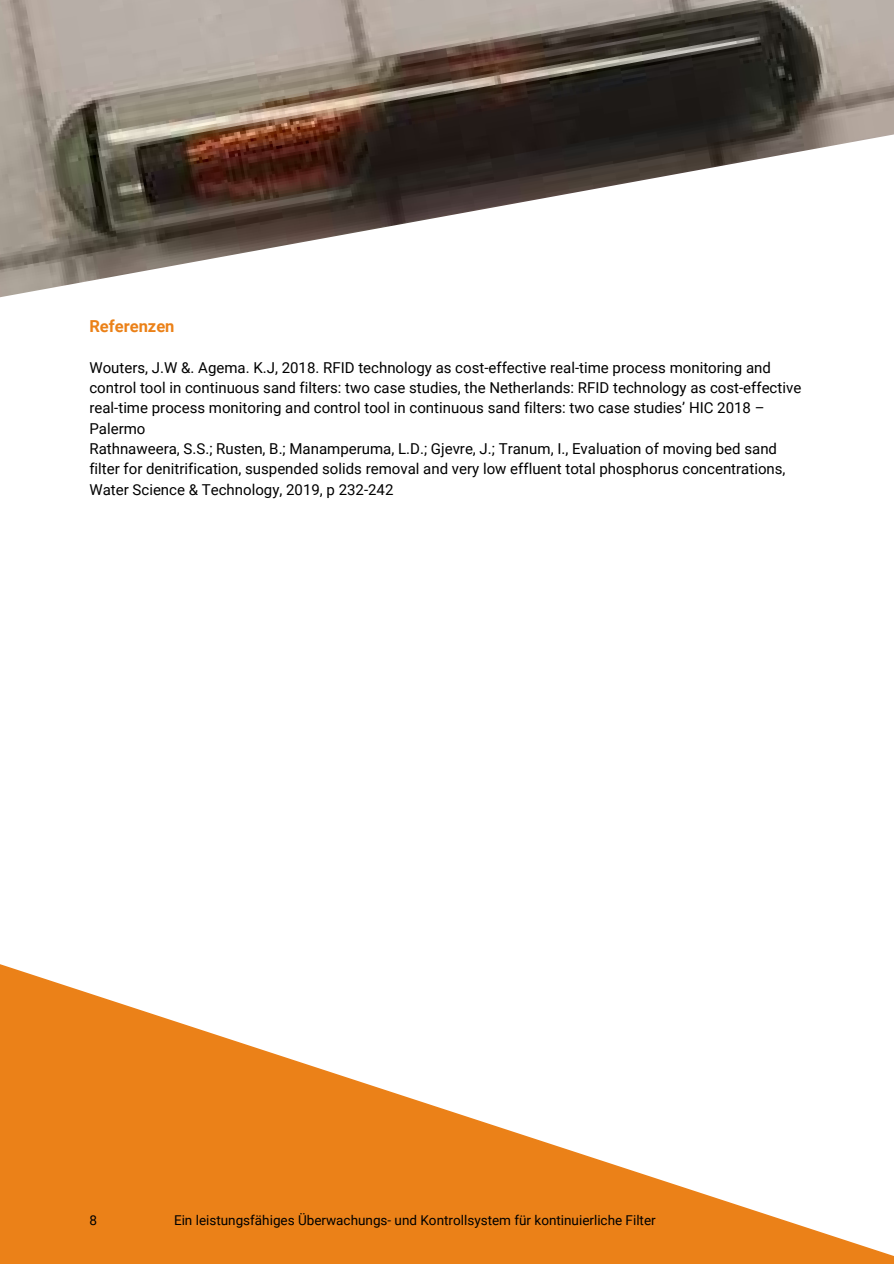
<style>
.page{position:relative;width:894px;height:1264px;background:#fff}
.page>*{position:absolute;margin:0;border:0;box-sizing:border-box;transform-origin:0 0}
.t1{font:700 16.5px "Roboto";color:#eb8118}
.t2{font:15px/20.2px "Roboto";color:#000}
.t3{font:13.5px "Roboto";color:#000}
</style>
<div class="page">
<svg style="left:0;top:964px;width:893px;height:299px;fill:#eb8118"></svg>
<img style="left:0;top:0;width:893px;height:298px">
<p class="t1" style="left:89px;top:317px;width:87px">Referenzen</p>
<p class="t2" style="left:89px;top:357px;width:713px">Wouters, J.W &amp;. Agema. K.J, 2018. RFID technology as cost-effective real-time process monitoring and control tool in continuous sand filters: two case studies, the Netherlands: RFID technology as cost-effective real-time process monitoring and control tool in continuous sand filters: two case studies’ HIC 2018 – Palermo<br>Rathnaweera, S.S.; Rusten, B.; Manamperuma, L.D.; Gjevre, J.; Tranum, I., Evaluation of moving bed sand filter for denitrification, suspended solids removal and very low effluent total phosphorus concentrations, Water Science &amp; Technology, 2019, p 232-242</p>
<p class="t3" style="left:89px;top:1212px;width:9px">8</p>
<p class="t3" style="left:174px;top:1212px;width:483px">Ein leistungsfähiges Überwachungs- und Kontrollsystem für kontinuierliche Filter</p>
</div>
